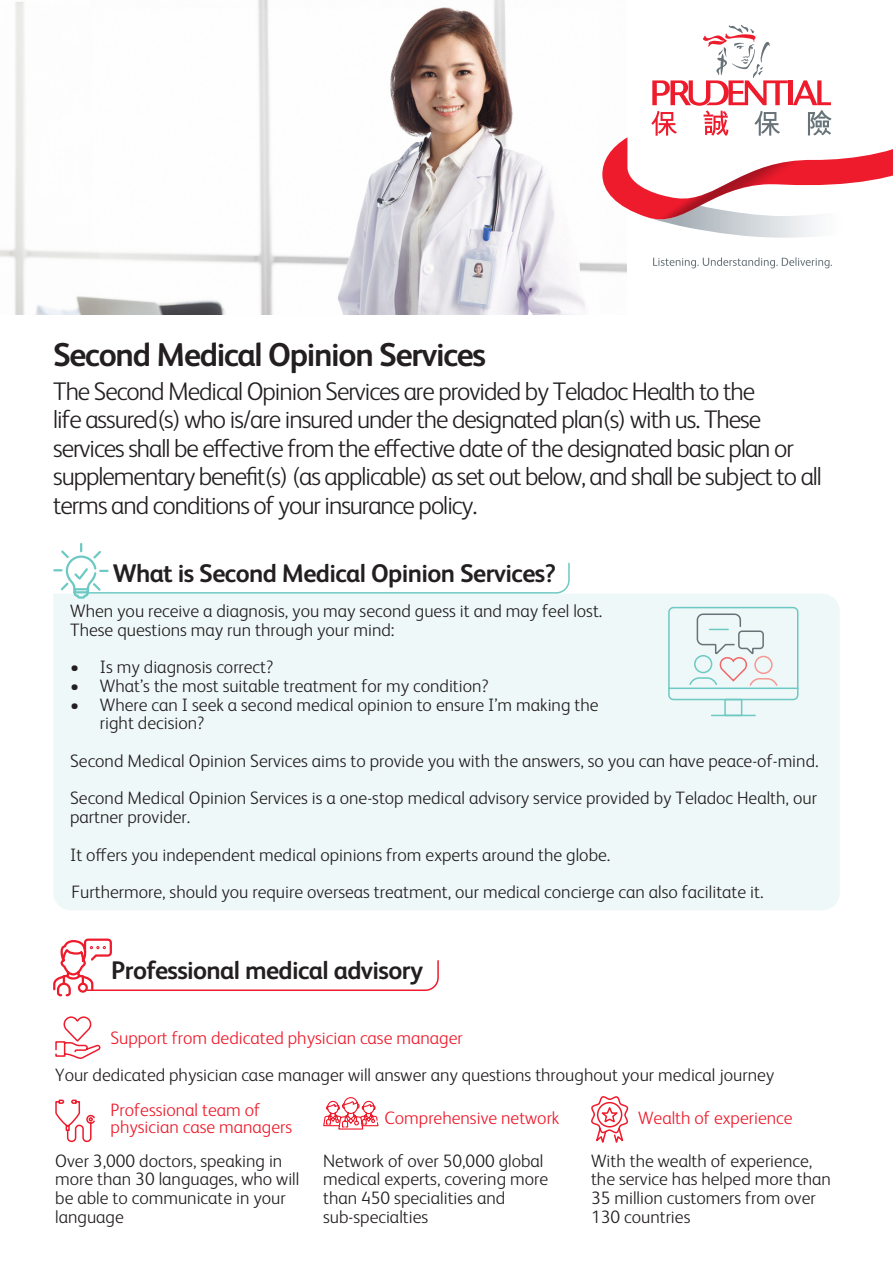
<style>
.page{position:relative;width:893px;height:1263px;background:#fff}
.page>*{position:absolute;margin:0;border:0;box-sizing:border-box;transform-origin:0 0}
.t1{font:700 33px "FS Albert Pro";letter-spacing:-.04em;color:#231f20}
.t2{font:300 25.5px/28.5px "FS Albert Pro";letter-spacing:-.04em;color:#231f20}
.t3{font:700 25.5px "FS Albert Pro";letter-spacing:-.025em;color:#231f20}
.t4{font:300 18px/18.8px "FS Albert Pro";color:#231f20}
.t5{font:300 18px/17.2px "FS Albert Pro";color:#ee1b2c}
</style>
<div class="page">
<img style="left:0;top:0;width:627px;height:315px">
<svg style="left:653px;top:257px;width:179px;height:11px"></svg>
<svg style="left:602px;top:25px;width:291px;height:213px"></svg>
<div style="left:53px;top:594px;width:787px;height:316px;background:#eff8f8"></div>
<svg style="left:53px;top:543px;width:517px;height:58px"></svg>
<svg style="left:53px;top:938px;width:386px;height:59px"></svg>
<svg style="left:55px;top:1016px;width:46px;height:43px"></svg>
<svg style="left:55px;top:1099px;width:40px;height:44px"></svg>
<svg style="left:323px;top:1097px;width:56px;height:33px"></svg>
<svg style="left:591px;top:1096px;width:38px;height:47px"></svg>
<div style="left:724px;top:699px;width:18px;height:17px;border:2px solid #6dc9c4"></div>
<hr style="left:712px;top:715px;width:43px;height:1px;background:#6dc9c4">
<div style="left:668px;top:607px;width:130px;height:93px;border:2px solid #6dc9c4;border-radius:5px"></div>
<hr style="left:669px;top:687px;width:129px;height:2px;background:#6dc9c4">
<div style="left:672px;top:611px;width:123px;height:74px;background:#eff8f8;border-radius:3px"></div>
<svg style="left:688px;top:613px;width:90px;height:74px"></svg>
<h1 class="t1" style="left:53px;top:331px;width:434px">Second Medical Opinion Services</h1>
<p class="t2" style="left:53px;top:375px;width:770px">The Second Medical Opinion Services are provided by Teladoc Health to the<br>life assured(s) who is/are insured under the designated plan(s) with us. These services shall be effective from the effective date of the designated basic plan or supplementary benefit(s) (as applicable) as set out below, and shall be subject to all terms and conditions of your insurance policy.</p>
<h2 class="t3" style="left:113px;top:555px;width:445px">What is Second Medical Opinion Services?</h2>
<p class="t4" style="left:70px;top:600px;width:534px">When you receive a diagnosis, you may second guess it and may feel lost.<br>These questions may run through your mind:</p>
<p class="t4" style="left:70px;top:656px;width:205px">• Is my diagnosis correct?</p>
<p class="t4" style="left:70px;top:675px;width:420px">• What’s the most suitable treatment for my condition?</p>
<p class="t4" style="left:100px;top:694px;width:500px;text-indent:-30px">• Where can I seek a second medical opinion to ensure I’m making the right decision?</p>
<p class="t4" style="left:70px;top:741px;width:750px;line-height:37.5px">Second Medical Opinion Services aims to provide you with the answers, so you can have peace-of-mind.<br>Second Medical Opinion Services is a one-stop medical advisory service provided by Teladoc Health, our</p>
<p class="t4" style="left:70px;top:797px;width:695px;line-height:37.5px">partner provider.<br>It offers you independent medical opinions from experts around the globe.<br>Furthermore, should you require overseas treatment, our medical concierge can also facilitate it.</p>
<h2 class="t3" style="left:111px;top:952px;width:313px">Professional medical advisory</h2>
<p class="t5" style="left:110px;top:1028px;width:354px">Support from dedicated physician case manager</p>
<p class="t4" style="left:55px;top:1064px;width:720px">Your dedicated physician case manager will answer any questions throughout your medical journey</p>
<p class="t5" style="left:111px;top:1100px;width:183px">Professional team of physician case managers</p>
<p class="t5" style="left:384px;top:1108px;width:176px">Comprehensive network</p>
<p class="t5" style="left:638px;top:1108px;width:156px">Wealth of experience</p>
<p class="t4" style="left:55px;top:1150px;width:246px">Over 3,000 doctors, speaking in more than 30 languages, who will be able to communicate in your language</p>
<p class="t4" style="left:323px;top:1150px;width:226px">Network of over 50,000 global medical experts, covering more than 450 specialities and sub-specialties</p>
<p class="t4" style="left:591px;top:1150px;width:241px">With the wealth of experience, the service has helped more than<br>35 million customers from over<br>130 countries</p>
</div>
